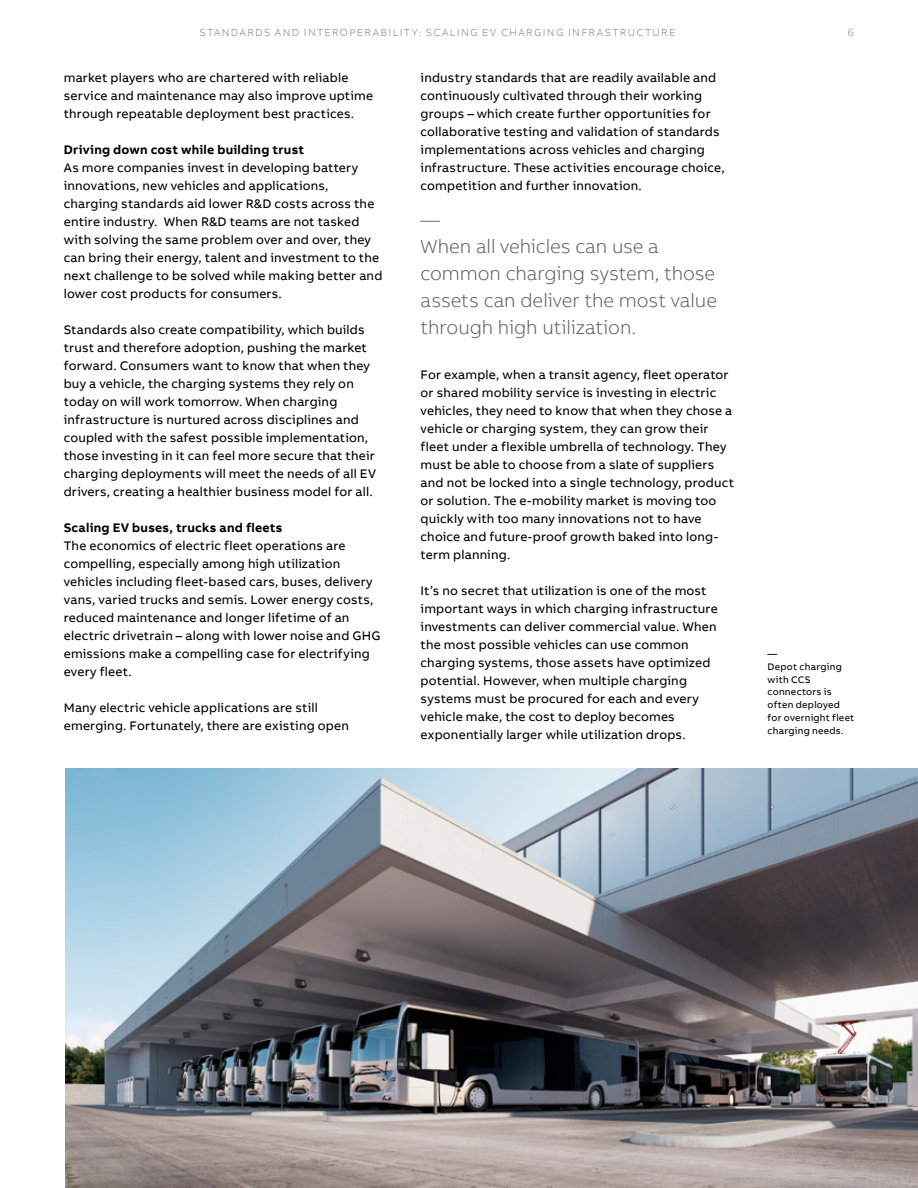
<style>
.page{position:relative;width:918px;height:1188px;background:#fff}
.page>*{position:absolute;margin:0;border:0;box-sizing:border-box;transform-origin:0 0}
.t1{font:300 19.5px/27px "AB Bvoice";letter-spacing:-.005em;color:#636466}
.t2{font:12.75px/18px "AB Bvoice";letter-spacing:.015em;color:#000}
.t3{font:700 12.75px "AB Bvoice";letter-spacing:.02em;color:#000}
.t4{font:300 10.5px "AB Bvoice";letter-spacing:.12em;color:#8a8c8e}
.t5{font:9.75px/12.8px "AB Bvoice";letter-spacing:.025em;color:#000}
.s1{font-family:"ABB Neue Helvetica";font-weight:500}
</style>
<div class="page">
<img style="left:66px;top:768px;width:852px;height:420px">
<p class="t4" style="left:200px;top:26px;width:477px">STANDARDS AND INTEROPERABILITY: SCALING EV CHARGING INFRASTRUCTURE</p>
<p class="t4" style="left:848px;top:26px;width:8px">6</p>
<p class="t2" style="left:64px;top:69px;width:311px">market players who are chartered with reliable service and maintenance may also improve uptime through repeatable deployment best practices.</p>
<p class="t3" style="left:64px;top:141px;width:242px">Driving down cost while building trust</p>
<p class="t2" style="left:64px;top:159px;width:320px">As more companies invest in developing battery innovations, new vehicles and applications, charging standards aid lower R&amp;D costs across the entire industry. When R&amp;D teams are not tasked with solving the same problem over and over, they can bring their energy, talent and investment to the next challenge to be solved while making better and lower cost products for consumers.</p>
<p class="t2" style="left:64px;top:321px;width:314px">Standards also create compatibility, which builds trust and therefore adoption, pushing the market forward. Consumers want to know that when they buy a vehicle, the charging systems they rely on today on will work tomorrow. When charging infrastructure is nurtured across disciplines and coupled with the safest possible implementation, those investing in it can feel more secure that their charging deployments will meet the needs of all EV drivers, creating a healthier business model for all.</p>
<p class="t3" style="left:64px;top:519px;width:220px">Scaling EV buses, trucks and fleets</p>
<p class="t2" style="left:64px;top:537px;width:318px">The economics of electric fleet operations are compelling, especially among high utilization vehicles including fleet-based cars, buses, delivery vans, varied trucks and semis. Lower energy costs, reduced maintenance and longer lifetime of an electric drivetrain <span class="s1">–</span> along with lower noise and GHG emissions make a compelling case for electrifying every fleet.</p>
<p class="t2" style="left:64px;top:699px;width:287px">Many electric vehicle applications are still emerging. Fortunately, there are existing open</p>
<p class="t2" style="left:421px;top:69px;width:306px">industry standards that are readily available and continuously cultivated through their working groups <span class="s1">–</span> which create further opportunities for collaborative testing and validation of standards implementations across vehicles and charging infrastructure. These activities encourage choice, competition and further innovation.</p>
<h1 class="t1" style="left:421px;top:206px;width:298px">—<br>When all vehicles can use a common charging system, those assets can deliver the most value through high utilization.</h1>
<p class="t2" style="left:421px;top:366px;width:315px">For example, when a transit agency, fleet operator or shared mobility service is investing in electric vehicles, they need to know that when they chose a vehicle or charging system, they can grow their fleet under a flexible umbrella of technology. They must be able to choose from a slate of suppliers and not be locked into a single technology, product or solution. The e-mobility market is moving too quickly with too many innovations not to have choice and future-proof growth baked into long&shy;term planning.</p>
<p class="t2" style="left:421px;top:582px;width:299px">It’s no secret that utilization is one of the most important ways in which charging infrastructure investments can deliver commercial value. When the most possible vehicles can use common charging systems, those assets have optimized potential. However, when multiple charging systems must be procured for each and every vehicle make, the cost to deploy becomes exponentially larger while utilization drops.</p>
<p class="t5" style="left:768px;top:647px;width:88px">—<br>Depot charging with CCS connectors is often deployed for overnight fleet charging needs.</p>
</div>
